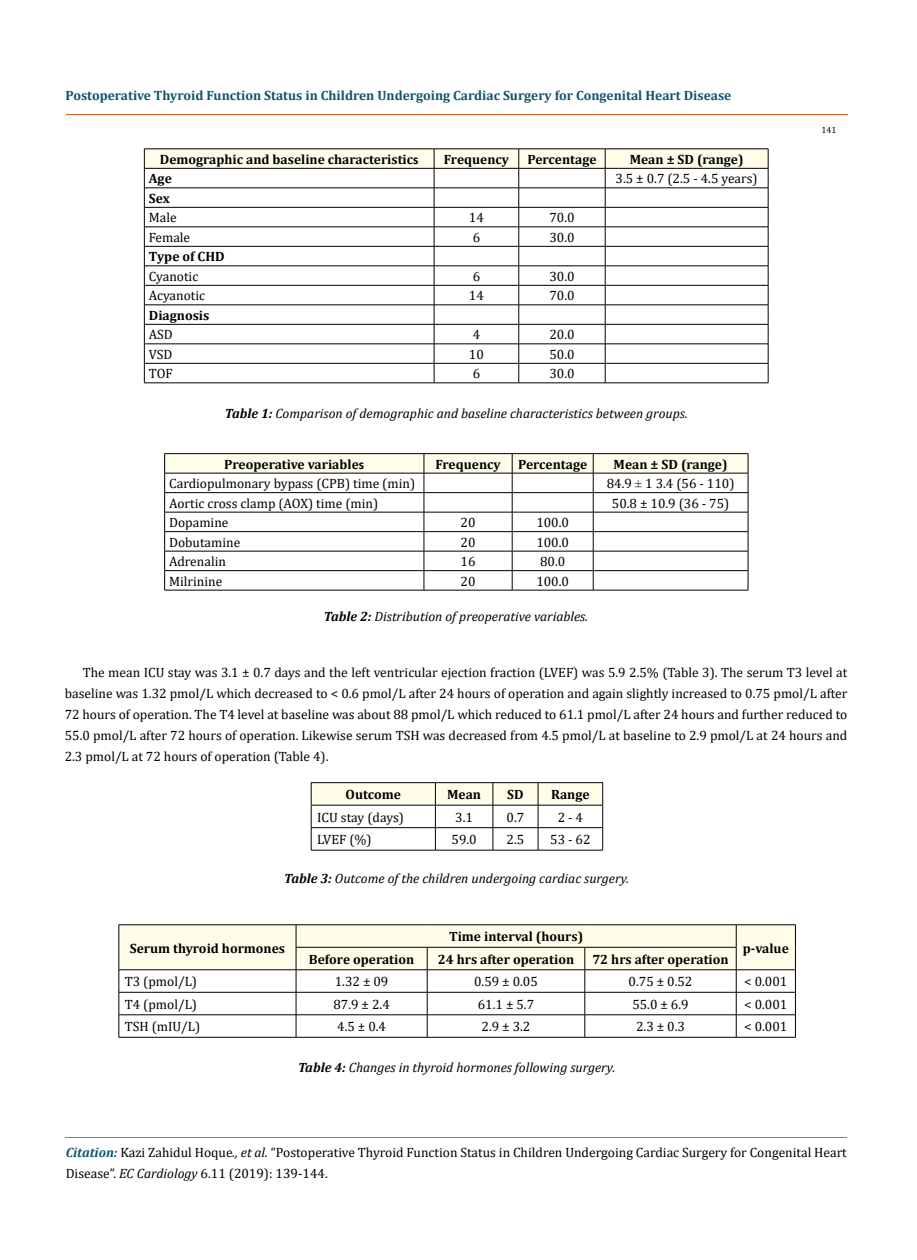
<style>
.page{position:relative;width:917px;height:1260px;background:#fff}
.page>*{position:absolute;margin:0;border:0;box-sizing:border-box;transform-origin:0 0}
.t1{font:13.5px/21px "Cambria";color:#000}
.t2{font:700 13.5px "Cambria";color:#000}
.t3{font:italic 13.5px "Cambria";color:#000}
.t4{font:700 13.5px "Cambria";color:#0e546a}
.t5{font:9px "Cambria";color:#000}
.s1{font-family:"Calibri"}
.s2{font-weight:700}
.s3{font-family:"Times New Roman"}
.s4{font-weight:700;font-style:italic;color:#0e546a}
.s5{font-style:italic}
</style>
<div class="page">
<hr style="left:66px;top:115px;width:781px;height:1px;background:#e05d1a">
<hr style="left:65px;top:1137px;width:781px;height:1px;background:#e05d1a">
<svg style="left:144px;top:149px;width:624px;height:234px"></svg>
<hr style="left:144px;top:383px;width:290px;height:1px;background:#000">
<hr style="left:434px;top:383px;width:84px;height:1px;background:#000">
<hr style="left:518px;top:383px;width:87px;height:1px;background:#000">
<hr style="left:605px;top:383px;width:163px;height:1px;background:#000">
<hr style="left:164px;top:453px;width:260px;height:1px;background:#000">
<hr style="left:424px;top:453px;width:88px;height:1px;background:#000">
<hr style="left:512px;top:453px;width:81px;height:1px;background:#000">
<hr style="left:593px;top:453px;width:155px;height:1px;background:#000">
<svg style="left:164px;top:454px;width:584px;height:136px"></svg>
<hr style="left:164px;top:590px;width:260px;height:1px;background:#000">
<hr style="left:424px;top:590px;width:88px;height:1px;background:#000">
<hr style="left:512px;top:590px;width:81px;height:1px;background:#000">
<hr style="left:593px;top:590px;width:155px;height:1px;background:#000">
<hr style="left:311px;top:782px;width:124px;height:1px;background:#000">
<hr style="left:435px;top:782px;width:58px;height:1px;background:#000">
<hr style="left:493px;top:782px;width:45px;height:1px;background:#000">
<hr style="left:538px;top:782px;width:65px;height:1px;background:#000">
<svg style="left:311px;top:783px;width:292px;height:67px"></svg>
<hr style="left:311px;top:850px;width:124px;height:1px;background:#000">
<hr style="left:435px;top:850px;width:58px;height:1px;background:#000">
<hr style="left:493px;top:850px;width:45px;height:1px;background:#000">
<hr style="left:538px;top:850px;width:65px;height:1px;background:#000">
<svg style="left:119px;top:925px;width:677px;height:112px"></svg>
<hr style="left:119px;top:1037px;width:177px;height:1px;background:#000">
<hr style="left:296px;top:1037px;width:131px;height:1px;background:#000">
<hr style="left:427px;top:1037px;width:157px;height:1px;background:#000">
<hr style="left:584px;top:1037px;width:152px;height:1px;background:#000">
<hr style="left:736px;top:1037px;width:59px;height:1px;background:#000">
<p class="t4" style="left:65px;top:86px;width:667px">Postoperative Thyroid Function Status in Children Undergoing Cardiac Surgery for Congenital Heart Disease</p>
<p class="t2" style="left:160px;top:150px;width:260px">Demographic and baseline characteristic<span class="s1">s</span></p>
<p class="t2" style="left:444px;top:150px;width:67px">Frequency</p>
<p class="t2" style="left:527px;top:150px;width:71px">Percentage</p>
<p class="t2" style="left:629px;top:150px;width:115px">Mean ± SD (range)</p>
<p class="t2" style="left:149px;top:169px;width:24px">Age</p>
<p class="t1" style="left:615px;top:168px;width:144px">3.5 ± 0.7 (2.5 - 4.5 years)</p>
<p class="t2" style="left:149px;top:189px;width:23px">Sex</p>
<p class="t1" style="left:149px;top:207px;width:29px">Male</p>
<p class="t1" style="left:469px;top:207px;width:16px">14</p>
<p class="t1" style="left:549px;top:207px;width:27px">70.0</p>
<p class="t1" style="left:149px;top:227px;width:43px">Female</p>
<p class="t1" style="left:472px;top:227px;width:9px">6</p>
<p class="t1" style="left:549px;top:227px;width:27px">30.0</p>
<p class="t2" style="left:149px;top:247px;width:77px">Type of CHD</p>
<p class="t1" style="left:149px;top:266px;width:51px">Cyanotic</p>
<p class="t1" style="left:472px;top:266px;width:9px">6</p>
<p class="t1" style="left:549px;top:266px;width:27px">30.0</p>
<p class="t1" style="left:149px;top:285px;width:58px">Acyanotic</p>
<p class="t1" style="left:469px;top:285px;width:16px">14</p>
<p class="t1" style="left:549px;top:285px;width:27px">70.0</p>
<p class="t2" style="left:149px;top:306px;width:62px">Diagnosis</p>
<p class="t1" style="left:149px;top:324px;width:25px">ASD</p>
<p class="t1" style="left:472px;top:324px;width:9px">4</p>
<p class="t1" style="left:549px;top:324px;width:27px">20.0</p>
<p class="t1" style="left:149px;top:344px;width:25px">VSD</p>
<p class="t1" style="left:469px;top:344px;width:16px">10</p>
<p class="t1" style="left:549px;top:344px;width:27px">50.0</p>
<p class="t1" style="left:149px;top:363px;width:25px">TOF</p>
<p class="t1" style="left:472px;top:363px;width:9px">6</p>
<p class="t1" style="left:549px;top:363px;width:27px">30.0</p>
<p class="t3" style="left:225px;top:404px;width:464px"><span class="s2">Table 1:</span> Comparison of demographic and baseline characteristics between groups.</p>
<p class="t2" style="left:224px;top:455px;width:141px">Preoperative variable<span class="s1">s</span></p>
<p class="t2" style="left:435px;top:455px;width:67px">Frequency</p>
<p class="t2" style="left:518px;top:455px;width:71px">Percentage</p>
<p class="t2" style="left:613px;top:455px;width:115px">Mean ± SD (range)</p>
<p class="t1" style="left:169px;top:473px;width:247px">Cardiopulmonary bypass (CPB) time (min)</p>
<p class="t1" style="left:606px;top:473px;width:129px">84.9 <span class="s3">±</span> 1 3.4 (56 - 110)</p>
<p class="t1" style="left:169px;top:492px;width:210px">Aortic cross clamp (AOX) time (min)</p>
<p class="t1" style="left:612px;top:492px;width:119px">50.8 ± 10.9 (36 - 75)</p>
<p class="t1" style="left:169px;top:512px;width:61px">Dopamine</p>
<p class="t1" style="left:460px;top:512px;width:16px">20</p>
<p class="t1" style="left:536px;top:512px;width:34px">100.0</p>
<p class="t1" style="left:169px;top:531px;width:73px">Dobutamine</p>
<p class="t1" style="left:460px;top:531px;width:16px">20</p>
<p class="t1" style="left:536px;top:531px;width:34px">100.0</p>
<p class="t1" style="left:169px;top:551px;width:58px">Adrenalin</p>
<p class="t1" style="left:460px;top:551px;width:16px">16</p>
<p class="t1" style="left:540px;top:551px;width:27px">80.0</p>
<p class="t1" style="left:169px;top:570px;width:55px">Milrinine</p>
<p class="t1" style="left:460px;top:570px;width:16px">20</p>
<p class="t1" style="left:536px;top:570px;width:34px">100.0</p>
<p class="t3" style="left:324px;top:607px;width:266px"><span class="s2">Table 2:</span> Distribution of preoperative variables.</p>
<p class="t5" style="left:821px;top:124px;width:16px">141</p>
<p class="t1" style="left:65px;top:661px;width:784px;text-align:justify;text-indent:18px">The mean ICU stay was 3.1 ± 0.7 days and the left ventricular ejection fraction (LVEF) was 5.9 2.5% (Table 3). The serum T3 level at baseline was 1.32 pmol/L which decreased to &lt; 0.6 pmol/L after 24 hours of operation and again slightly increased to 0.75 pmol/L after 72 hours of operation. The T4 level at baseline was about 88 pmol/L which reduced to 61.1 pmol/L after 24 hours and further reduced to 55.0 pmol/L after 72 hours of operation. Likewise serum TSH was decreased from 4.5 pmol/L at baseline to 2.9 pmol/L at 24 hours and 2.3 pmol/L at 72 hours of operation (Table 4).</p>
<p class="t2" style="left:345px;top:785px;width:57px">Outcome</p>
<p class="t2" style="left:447px;top:785px;width:35px">Mean</p>
<p class="t2" style="left:507px;top:785px;width:18px">SD</p>
<p class="t2" style="left:551px;top:785px;width:40px">Range</p>
<p class="t1" style="left:317px;top:807px;width:88px">ICU stay (days)</p>
<p class="t1" style="left:455px;top:807px;width:19px">3.1</p>
<p class="t1" style="left:506px;top:807px;width:19px">0.7</p>
<p class="t1" style="left:557px;top:807px;width:27px">2 - 4</p>
<p class="t1" style="left:317px;top:829px;width:56px">LVEF (%)</p>
<p class="t1" style="left:451px;top:829px;width:27px">59.0</p>
<p class="t1" style="left:506px;top:829px;width:19px">2.5</p>
<p class="t1" style="left:550px;top:829px;width:42px">53 - 62</p>
<p class="t3" style="left:284px;top:869px;width:346px"><span class="s2">Table 3:</span> Outcome of the children undergoing cardiac surgery.</p>
<p class="t2" style="left:130px;top:938px;width:157px">Serum thyroid hormones</p>
<p class="t2" style="left:449px;top:927px;width:136px">Time interval (hours)</p>
<p class="t2" style="left:309px;top:950px;width:107px">Before operation</p>
<p class="t2" style="left:438px;top:950px;width:138px">24 hrs after operation</p>
<p class="t2" style="left:592px;top:950px;width:138px">72 hrs after operation</p>
<p class="t2" style="left:742px;top:938px;width:48px">p-value</p>
<p class="t1" style="left:125px;top:971px;width:74px">T3 (pmol/L)</p>
<p class="t1" style="left:335px;top:971px;width:55px">1.32 ± 09</p>
<p class="t1" style="left:474px;top:971px;width:65px">0.59 ± 0.05</p>
<p class="t1" style="left:628px;top:971px;width:65px">0.75 ± 0.52</p>
<p class="t1" style="left:744px;top:971px;width:45px">&lt; 0.001</p>
<p class="t1" style="left:125px;top:994px;width:74px">T4 (pmol/L)</p>
<p class="t1" style="left:333px;top:994px;width:58px">87.9 ± 2.4</p>
<p class="t1" style="left:478px;top:994px;width:58px">61.1 ± 5.7</p>
<p class="t1" style="left:632px;top:994px;width:58px">55.0 ± 6.9</p>
<p class="t1" style="left:744px;top:994px;width:45px">&lt; 0.001</p>
<p class="t1" style="left:125px;top:1016px;width:77px">TSH (mIU/L)</p>
<p class="t1" style="left:337px;top:1016px;width:50px">4.5 ± 0.4</p>
<p class="t1" style="left:481px;top:1016px;width:50px">2.9 ± 3.2</p>
<p class="t1" style="left:636px;top:1016px;width:50px">2.3 ± 0.3</p>
<p class="t1" style="left:744px;top:1016px;width:45px">&lt; 0.001</p>
<p class="t3" style="left:298px;top:1057px;width:319px"><span class="s2">Table 4:</span> Changes in thyroid hormones following surgery.</p>
<p class="t1" style="left:66px;top:1141px;width:782px"><span class="s4">Citation:</span> Kazi Zahidul Hoque<span class="s5">., et al.</span> “Postoperative Thyroid Function Status in Children Undergoing Cardiac Surgery for Congenital Heart<br>Disease”. <span class="s5">EC Cardiology</span> 6.11 (2019): 139-144.</p>
</div>
